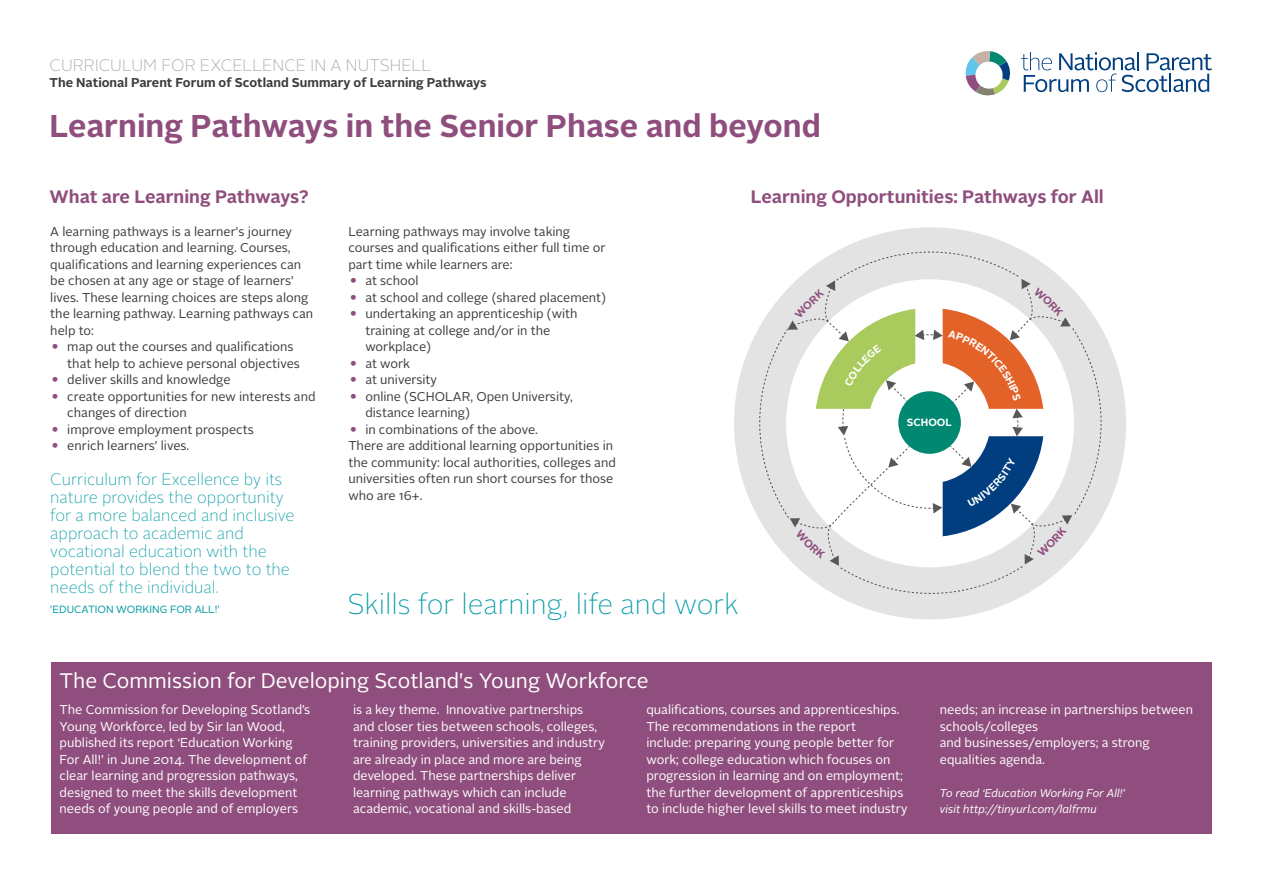
<style>
.page{position:relative;width:1263px;height:893px;background:#fff}
.page>*{position:absolute;margin:0;border:0;box-sizing:border-box;transform-origin:0 0}
.t1{font:700 31.5px "Alright Sans";color:#8f4e7e}
.t2{font:100 28.5px "Alright Sans";color:#009ba4}
.t3{font:21px "Alright Sans";color:#fff}
.t4{font:700 18px "Alright Sans";color:#8f4e7e}
.t5{font:100 16.5px/18px "Alright Sans";color:#009ba4}
.t6{font:100 16.5px "Alright Sans";letter-spacing:.005em;color:#9d9d9c}
.t7{font:12.75px/16.5px "Alright Sans";color:#3c3c3b}
.t8{font:12.75px/16.5px "Alright Sans";color:#fff}
.t9{font:700 12.75px "Alright Sans";color:#3c3c3b}
.t10{font:italic 11.25px/16.5px "Alright Sans";color:#fff}
.t11{font:10.5px "Alright Sans";color:#009ba4}
.t12{font:700 10.5px "Alright Sans";color:#fff}
.s1{font-size:18px;color:#8f4e7e}
</style>
<div class="page">
<svg style="left:965px;top:51px;width:45px;height:44px"></svg>
<svg style="left:1021px;top:52px;width:191px;height:40px"></svg>
<svg style="left:734px;top:227px;width:392px;height:392px"></svg>
<svg style="left:734px;top:615px;width:111px;height:4px"></svg>
<div style="left:51px;top:662px;width:1161px;height:172px;background:#8f4e7e"></div>
<svg style="left:759px;top:251px;width:343px;height:343px"></svg>
<p class="t6" style="left:50px;top:54px;width:383px">curriculum for Excellence in a N utshell</p>
<p class="t9" style="left:50px;top:74px;width:438px">The National Parent Forum of Scotland Summary of Learning Pathways</p>
<h1 class="t1" style="left:50px;top:103px;width:773px">Learning Pathways in the Senior Phase and beyond</h1>
<h3 class="t4" style="left:50px;top:184px;width:261px">What are Learning Pathways?</h3>
<p class="t7" style="left:50px;top:223px;width:264px">A learning pathways is a learner's journey through education and learning. Courses, qualifications and learning experiences can be chosen at any age or stage of learners' lives. These learning choices are steps along the learning pathway. Learning pathways can help to:</p>
<p class="t7" style="left:67px;top:339px;width:234px;text-indent:-17px"><span class="s1">•</span> map out the courses and qualifications that help to achieve personal objectives</p>
<p class="t7" style="left:50px;top:372px;width:182px"><span class="s1">•</span> deliver skills and knowledge</p>
<p class="t7" style="left:67px;top:388px;width:250px;text-indent:-17px"><span class="s1">•</span> create opportunities for new interests and changes of direction</p>
<p class="t7" style="left:50px;top:421px;width:205px"><span class="s1">•</span> improve employment prospects</p>
<p class="t7" style="left:50px;top:438px;width:141px"><span class="s1">•</span> enrich learners' lives.</p>
<p class="t5" style="left:50px;top:470px;width:246px">Curriculum for Excellence by its nature provides the opportunity for a more balanced and inclusive approach to academic and vocational education with the potential to blend the two to the needs of the individual.</p>
<p class="t11" style="left:50px;top:602px;width:32px">'Educat</p>
<p class="t11" style="left:95px;top:602px;width:126px">ion Working For All!'</p>
<p class="t7" style="left:348px;top:223px;width:259px">Learning pathways may involve taking courses and qualifications either full time or part time while learners are:</p>
<p class="t7" style="left:348px;top:273px;width:72px"><span class="s1">•</span> at school</p>
<p class="t7" style="left:348px;top:289px;width:259px"><span class="s1">•</span> at school and college (shared placement)</p>
<p class="t7" style="left:365px;top:306px;width:214px;text-indent:-17px"><span class="s1">•</span> undertaking an apprenticeship (with training at college and/or in the workplace)</p>
<p class="t7" style="left:348px;top:355px;width:63px"><span class="s1">•</span> at work</p>
<p class="t7" style="left:348px;top:372px;width:90px"><span class="s1">•</span> at university</p>
<p class="t7" style="left:365px;top:388px;width:209px;text-indent:-17px"><span class="s1">•</span> online (SCHOLAR, Open U niversity, distance learning)</p>
<p class="t7" style="left:348px;top:421px;width:269px"><span class="s1">•</span> in combinations of the above.<br>There are additional learning opportunities in the community: local authorities, colleges and universities often run short courses for those who are 16+.</p>
<h3 class="t4" style="left:751px;top:184px;width:355px">Learning Opportunities: Pathways for All</h3>
<p class="t12" style="left:907px;top:415px;width:46px">SCHOOL</p>
<h2 class="t2" style="left:347px;top:584px;width:393px">Skills for learning, life and work</h2>
<h3 class="t3" style="left:60px;top:666px;width:591px">The Commission for Developing Scotland's Young Workforce</h3>
<p class="t8" style="left:60px;top:702px;width:252px">The Commission for Developing Scotland’s Young Workforce, led by Sir Ian Wood, published its report ‘Education Working For All!’ in June 2014. The development of clear learning and progression pathways, designed to meet the skills development needs of young people and of employers</p>
<p class="t8" style="left:353px;top:702px;width:253px">is a key theme. I nnovative partnerships and closer ties between schools, colleges, training providers, universities and industry are already in place and more are being developed. These partnerships deliver learning pathways which can include academic, vocational and skills-based</p>
<p class="t8" style="left:646px;top:701px;width:263px">qualifications, courses and apprenticeships.<br>The recommendations in the report<br>include: preparing young people better for work; college education which focuses on progression in learning and on employment; the further development of apprenticeships to include higher level skills to meet industry</p>
<p class="t8" style="left:940px;top:701px;width:255px">needs; an increase in partnerships between schools/colleges<br>and businesses/employers; a strong equalities agenda.</p>
<p class="t10" style="left:940px;top:785px;width:187px">To read ‘Education Working For All!’ visit http://tinyurl.com/lalfrmu</p>
</div>
